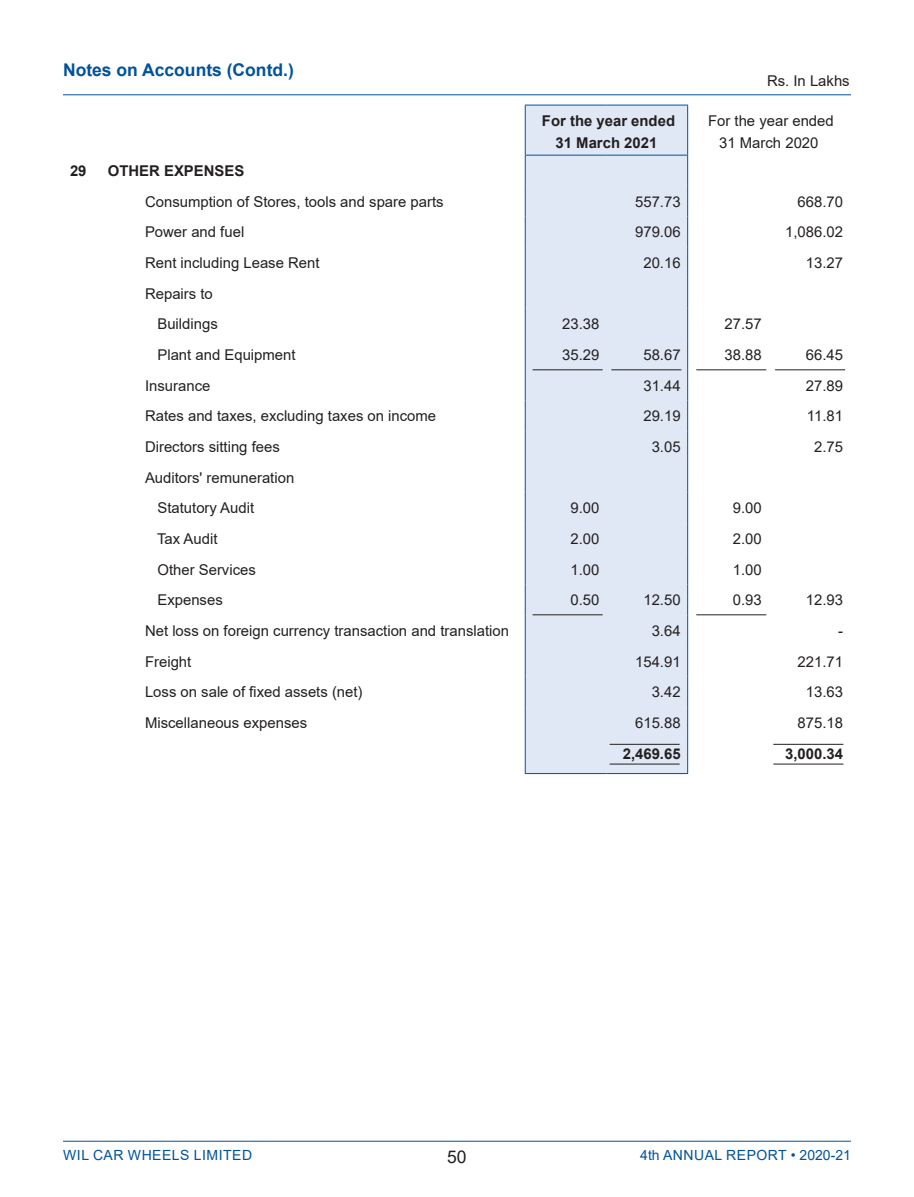
<style>
.page{position:relative;width:914px;height:1197px;background:#fff}
.page>*{position:absolute;margin:0;border:0;box-sizing:border-box;transform-origin:0 0}
.CH2{font:700 17.5px "Arial";color:#01529b}
.t1{font:17.5px "Arial";color:#231f20}
.Text{font:14.88px/21.9px "Arial";color:#231f20;text-align:center}
.Text-2{font:700 14.88px/21.9px "Arial";color:#231f20;text-align:center}
.t2{font:14px "Arial";letter-spacing:.035em;color:#01529b}
</style>
<div class="page">
<hr style="left:63px;top:1141px;width:787px;height:1px;background:#01529b">
<hr style="left:63px;top:94px;width:787px;height:1px;background:#01529b">
<div style="left:526px;top:106px;width:161px;height:667px;background:#e1e8f5"></div>
<hr style="left:525px;top:156px;width:1px;height:30px;background:#01529b">
<hr style="left:687px;top:156px;width:1px;height:30px;background:#01529b">
<hr style="left:525px;top:186px;width:1px;height:30px;background:#01529b">
<hr style="left:687px;top:186px;width:1px;height:30px;background:#01529b">
<hr style="left:525px;top:216px;width:1px;height:31px;background:#01529b">
<hr style="left:687px;top:216px;width:1px;height:31px;background:#01529b">
<hr style="left:525px;top:247px;width:1px;height:31px;background:#01529b">
<hr style="left:687px;top:247px;width:1px;height:31px;background:#01529b">
<hr style="left:525px;top:278px;width:1px;height:31px;background:#01529b">
<hr style="left:687px;top:278px;width:1px;height:31px;background:#01529b">
<hr style="left:525px;top:309px;width:1px;height:30px;background:#01529b">
<hr style="left:687px;top:309px;width:1px;height:30px;background:#01529b">
<hr style="left:525px;top:339px;width:1px;height:31px;background:#01529b">
<hr style="left:687px;top:339px;width:1px;height:31px;background:#01529b">
<hr style="left:525px;top:370px;width:1px;height:31px;background:#01529b">
<hr style="left:687px;top:370px;width:1px;height:31px;background:#01529b">
<hr style="left:525px;top:401px;width:1px;height:30px;background:#01529b">
<hr style="left:687px;top:401px;width:1px;height:30px;background:#01529b">
<hr style="left:525px;top:431px;width:1px;height:31px;background:#01529b">
<hr style="left:687px;top:431px;width:1px;height:31px;background:#01529b">
<hr style="left:525px;top:462px;width:1px;height:31px;background:#01529b">
<hr style="left:687px;top:462px;width:1px;height:31px;background:#01529b">
<hr style="left:525px;top:493px;width:1px;height:30px;background:#01529b">
<hr style="left:687px;top:493px;width:1px;height:30px;background:#01529b">
<hr style="left:525px;top:523px;width:1px;height:31px;background:#01529b">
<hr style="left:687px;top:523px;width:1px;height:31px;background:#01529b">
<hr style="left:525px;top:554px;width:1px;height:31px;background:#01529b">
<hr style="left:687px;top:554px;width:1px;height:31px;background:#01529b">
<hr style="left:525px;top:585px;width:1px;height:30px;background:#01529b">
<hr style="left:687px;top:585px;width:1px;height:30px;background:#01529b">
<hr style="left:525px;top:615px;width:1px;height:31px;background:#01529b">
<hr style="left:687px;top:615px;width:1px;height:31px;background:#01529b">
<hr style="left:525px;top:646px;width:1px;height:31px;background:#01529b">
<hr style="left:687px;top:646px;width:1px;height:31px;background:#01529b">
<hr style="left:525px;top:677px;width:1px;height:30px;background:#01529b">
<hr style="left:687px;top:677px;width:1px;height:30px;background:#01529b">
<hr style="left:525px;top:707px;width:1px;height:31px;background:#01529b">
<hr style="left:687px;top:707px;width:1px;height:31px;background:#01529b">
<hr style="left:525px;top:738px;width:1px;height:35px;background:#01529b">
<hr style="left:687px;top:738px;width:1px;height:35px;background:#01529b">
<hr style="left:525px;top:773px;width:81px;height:1px;background:#01529b">
<hr style="left:606px;top:773px;width:82px;height:1px;background:#01529b">
<hr style="left:525px;top:105px;width:81px;height:1px;background:#01529b">
<hr style="left:525px;top:106px;width:1px;height:49px;background:#01529b">
<hr style="left:606px;top:105px;width:82px;height:1px;background:#01529b">
<hr style="left:687px;top:106px;width:1px;height:49px;background:#01529b">
<hr style="left:525px;top:155px;width:81px;height:1px;background:#01529b">
<hr style="left:606px;top:155px;width:82px;height:1px;background:#01529b">
<hr style="left:609px;top:744px;width:70px;height:1px;background:#231f20">
<hr style="left:609px;top:764px;width:70px;height:1px;background:#231f20">
<hr style="left:611px;top:369px;width:70px;height:1px;background:#231f20">
<hr style="left:532px;top:369px;width:70px;height:1px;background:#231f20">
<hr style="left:532px;top:614px;width:70px;height:1px;background:#231f20">
<hr style="left:773px;top:744px;width:70px;height:1px;background:#231f20">
<hr style="left:773px;top:764px;width:70px;height:1px;background:#231f20">
<hr style="left:775px;top:369px;width:70px;height:1px;background:#231f20">
<hr style="left:696px;top:369px;width:70px;height:1px;background:#231f20">
<hr style="left:696px;top:614px;width:70px;height:1px;background:#231f20">
<p class="CH2" style="left:63px;top:57px;width:232px">Notes on Accounts (Contd.)</p>
<p class="Text" style="left:767px;top:70px;width:84px">Rs. In Lakhs</p>
<p class="Text-2" style="left:542px;top:110px;width:135px">For the year ended<br>31 March 2021</p>
<p class="Text" style="left:708px;top:110px;width:127px">For the year ended<br>31 March 2020</p>
<p class="Text-2" style="left:70px;top:160px;width:18px">29</p>
<p class="Text-2" style="left:108px;top:160px;width:138px">OTHER EXPENSES</p>
<p class="Text" style="left:145px;top:190px;width:300px">Consumption of Stores, tools and spare parts</p>
<p class="Text" style="left:635px;top:190px;width:47px">557.73</p>
<p class="Text" style="left:797px;top:190px;width:47px">668.70</p>
<p class="Text" style="left:145px;top:221px;width:101px">Power and fuel</p>
<p class="Text" style="left:635px;top:221px;width:47px">979.06</p>
<p class="Text" style="left:785px;top:221px;width:59px">1,086.02</p>
<p class="Text" style="left:145px;top:252px;width:176px">Rent including Lease Rent</p>
<p class="Text" style="left:643px;top:252px;width:39px">20.16</p>
<p class="Text" style="left:805px;top:252px;width:39px">13.27</p>
<p class="Text" style="left:145px;top:282px;width:69px">Repairs to</p>
<p class="Text" style="left:157px;top:313px;width:62px">Buildings</p>
<p class="Text" style="left:562px;top:313px;width:39px">23.38</p>
<p class="Text" style="left:724px;top:313px;width:39px">27.57</p>
<p class="Text" style="left:157px;top:344px;width:140px">Plant and Equipment</p>
<p class="Text" style="left:562px;top:344px;width:39px">35.29</p>
<p class="Text" style="left:643px;top:344px;width:39px">58.67</p>
<p class="Text" style="left:724px;top:344px;width:39px">38.88</p>
<p class="Text" style="left:805px;top:344px;width:39px">66.45</p>
<p class="Text" style="left:145px;top:374px;width:67px">Insurance</p>
<p class="Text" style="left:643px;top:374px;width:39px">31.44</p>
<p class="Text" style="left:805px;top:374px;width:39px">27.89</p>
<p class="Text" style="left:145px;top:405px;width:293px">Rates and taxes, excluding taxes on income</p>
<p class="Text" style="left:643px;top:405px;width:39px">29.19</p>
<p class="Text" style="left:807px;top:405px;width:38px">11.81</p>
<p class="Text" style="left:145px;top:436px;width:136px">Directors sitting fees</p>
<p class="Text" style="left:651px;top:436px;width:30px">3.05</p>
<p class="Text" style="left:814px;top:436px;width:30px">2.75</p>
<p class="Text" style="left:145px;top:466px;width:151px">Auditors' remuneration</p>
<p class="Text" style="left:157px;top:497px;width:98px">Statutory Audit</p>
<p class="Text" style="left:570px;top:497px;width:30px">9.00</p>
<p class="Text" style="left:733px;top:497px;width:30px">9.00</p>
<p class="Text" style="left:157px;top:528px;width:62px">Tax Audit</p>
<p class="Text" style="left:570px;top:528px;width:30px">2.00</p>
<p class="Text" style="left:733px;top:528px;width:30px">2.00</p>
<p class="Text" style="left:157px;top:558px;width:100px">Other Services</p>
<p class="Text" style="left:570px;top:558px;width:30px">1.00</p>
<p class="Text" style="left:733px;top:558px;width:30px">1.00</p>
<p class="Text" style="left:157px;top:589px;width:67px">Expenses</p>
<p class="Text" style="left:570px;top:589px;width:30px">0.50</p>
<p class="Text" style="left:643px;top:589px;width:39px">12.50</p>
<p class="Text" style="left:733px;top:589px;width:30px">0.93</p>
<p class="Text" style="left:805px;top:589px;width:39px">12.93</p>
<p class="Text" style="left:145px;top:620px;width:365px">Net loss on foreign currency transaction and translation</p>
<p class="Text" style="left:651px;top:620px;width:30px">3.64</p>
<p class="Text" style="left:838px;top:620px;width:6px">-</p>
<p class="Text" style="left:145px;top:650px;width:48px">Freight</p>
<p class="Text" style="left:635px;top:650px;width:47px">154.91</p>
<p class="Text" style="left:797px;top:650px;width:47px">221.71</p>
<p class="Text" style="left:145px;top:681px;width:219px">Loss on sale of fixed assets (net)</p>
<p class="Text" style="left:651px;top:681px;width:30px">3.42</p>
<p class="Text" style="left:805px;top:681px;width:39px">13.63</p>
<p class="Text" style="left:145px;top:712px;width:164px">Miscellaneous expenses</p>
<p class="Text" style="left:635px;top:712px;width:47px">615.88</p>
<p class="Text" style="left:797px;top:712px;width:47px">875.18</p>
<p class="Text-2" style="left:622px;top:743px;width:59px">2,469.65</p>
<p class="Text-2" style="left:785px;top:743px;width:59px">3,000.34</p>
<p class="t2" style="left:63px;top:1146px;width:190px">WIL CAR WHEELS LIMITED</p>
<p class="t1" style="left:447px;top:1145px;width:21px">50</p>
<p class="t2" style="left:640px;top:1146px;width:212px">4th ANNUAL REPORT • 2020-21</p>
</div>
